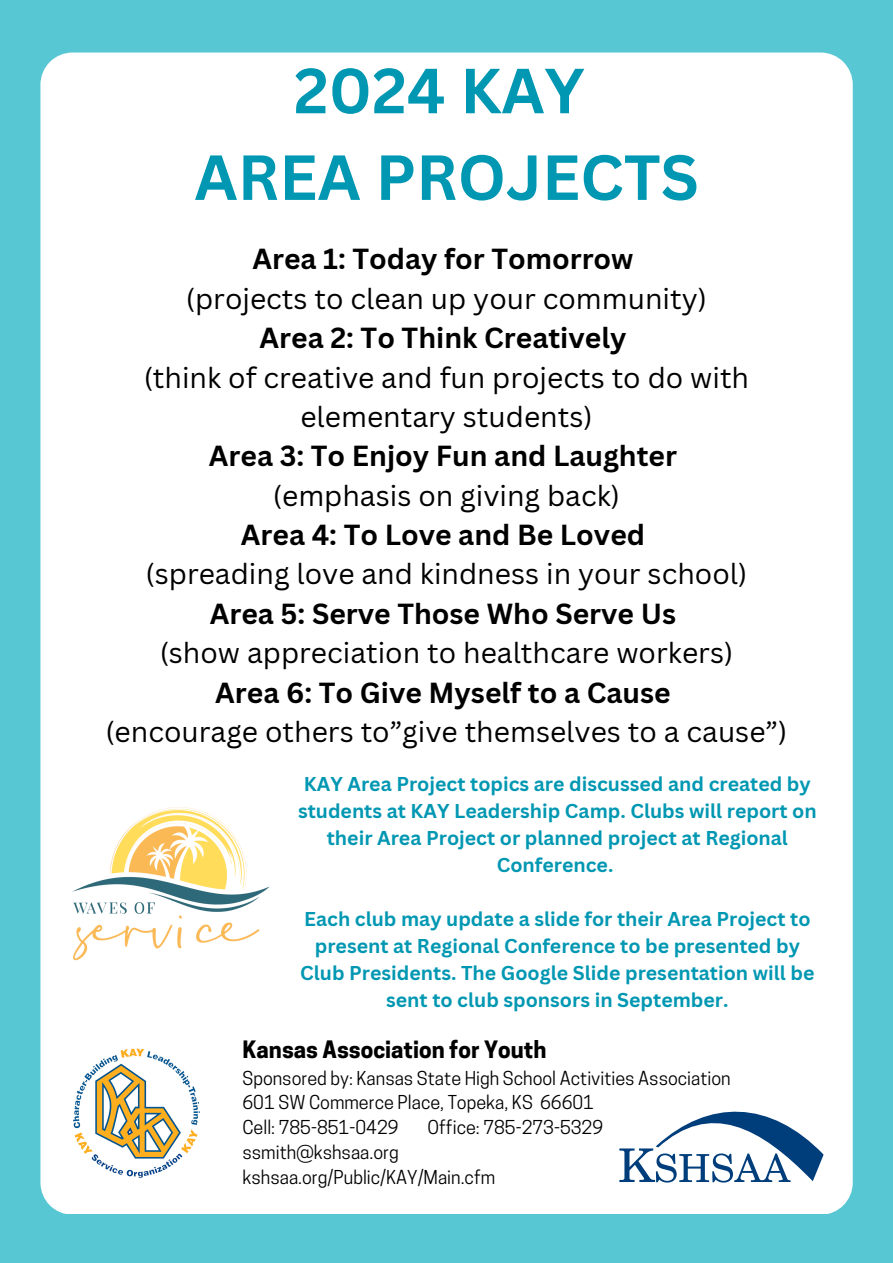
<style>
.page{position:relative;width:893px;height:1263px;background:#57c7d4}
.page>*{position:absolute;margin:0;border:0;box-sizing:border-box;transform-origin:0 0}
.t1{font:700 62.25px/86.6px "Canva Sans";color:#0097b2;text-align:center}
.t2{font:28.28px/39.4px "Canva Sans";color:#000;text-align:center}
.t3{font:700 22.5px "Cooper Hewitt";color:#000}
.t4{font:700 19.5px/27px "Canva Sans";color:#0097b2;text-align:center}
.t5{font:18px "Cooper Hewitt";color:#000}
.s1{font-weight:700}
</style>
<div class="page">
<div style="left:40px;top:53px;width:812px;height:1160px;background:#fff"></div>
<img style="left:62px;top:802px;width:218px;height:172px">
<img style="left:62px;top:1038px;width:143px;height:147px">
<svg style="left:619px;top:1112px;width:204px;height:70px;background:#afc2d5"></svg>
<p class="t1" style="left:194px;top:46px;width:506px">2024 KAY<br>AREA PROJECTS</p>
<p class="t2" style="left:105px;top:239px;width:683px"><span class="s1">Area 1: Today for Tomorrow<br></span>(projects to clean up your community)<br><span class="s1">Area 2: To Think Creatively<br></span>(think of creative and fun projects to do with elementary students)<br><span class="s1">Area 3: To Enjoy Fun and Laughter<br></span>(emphasis on giving back)<br><span class="s1">Area 4: To Love and Be Loved<br></span>(spreading love and kindness in your school)<br><span class="s1">Area 5: Serve Those Who Serve Us<br></span>(show appreciation to healthcare workers)<br><span class="s1">Area 6: To Give Myself to a Cause<br></span>(encourage others to”give themselves to a cause”)</p>
<p class="t4" style="left:298px;top:770px;width:520px">KAY Area Project topics are discussed and created by students at KAY Leadership Camp. Clubs will report on their Area Project or planned project at Regional Conference.</p>
<p class="t4" style="left:300px;top:905px;width:516px">Each club may update a slide for their Area Project to present at Regional Conference to be presented by Club Presidents. The Google Slide presentation will be sent to club sponsors in September.</p>
<p class="t3" style="left:242px;top:1040px;width:305px">Kansas Association for Youth</p>
<p class="t5" style="left:242px;top:1071px;width:490px">Sponsored by: Kansas State High School Activities Association</p>
<p class="t5" style="left:242px;top:1096px;width:353px">601 SW Commerce Place, Topeka, KS 66601</p>
<p class="t5" style="left:242px;top:1120px;width:158px">Cell: 785-851-0429</p>
<p class="t5" style="left:427px;top:1120px;width:177px">Office: 785-273-5329</p>
<p class="t5" style="left:242px;top:1145px;width:158px">ssmith@kshsaa.org</p>
<p class="t5" style="left:242px;top:1170px;width:254px">kshsaa.org/Public/KAY/Main.cfm</p>
</div>
